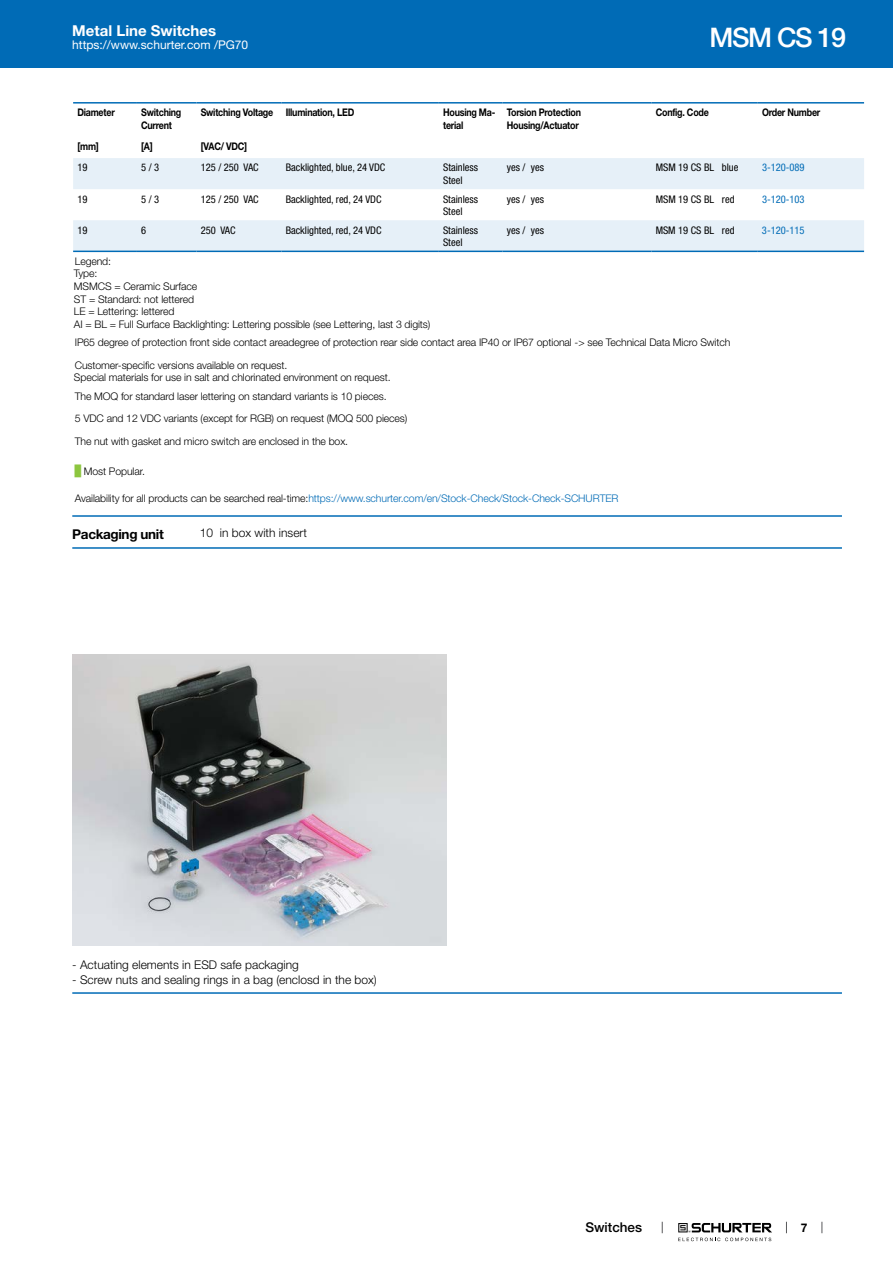
<style>
.page{position:relative;width:893px;height:1263px;background:#fff}
.page>*{position:absolute;margin:0;border:0;box-sizing:border-box;transform-origin:0 0}
.t1{font:500 27px "Helvetica Neue LT";letter-spacing:-.05em;color:#fff}
.t2{font:700 15px "Helvetica Neue LT";color:#fff}
.t3{font:700 13.5px "Helvetica Neue LT";letter-spacing:-.025em;color:#000}
.t4{font:500 13.5px "Helvetica Neue LT";color:#000}
.t5{font:300 12px "Helvetica Neue LT";color:#000}
.t6{font:12px "Helvetica Neue LT";color:#fff}
.t7{font:700 12px "Helvetica Neue LT";color:#000}
.t8{font:300 10.5px/12.6px "Helvetica Neue LT";letter-spacing:-.01em;color:#000}
.t9{font:condensed 10.5px/12.6px "Helvetica Neue LT";color:#000}
.t10{font:700 10.5px/12.6px "Helvetica Neue LT";letter-spacing:-.025em;color:#000;scale:.85 1}
.t11{font:300 10.5px "Helvetica Neue LT";letter-spacing:-.01em;color:#006bb6}
.t12{font:condensed 10.5px "Helvetica Neue LT";color:#006bb6}
.s1{font-family:"Arial Unicode MS";font-weight:400;color:#8dc63f}
.s2{color:#000}
</style>
<div class="page">
<svg style="left:678px;top:1223px;width:94px;height:18px"></svg>
<div style="left:0;top:0;width:893px;height:68px;background:#006bb6"></div>
<svg style="left:73px;top:158px;width:791px;height:93px;fill:#e6f0f8"></svg>
<hr style="left:73px;top:102px;width:64px;height:2px;background:#006bb6">
<hr style="left:137px;top:102px;width:59px;height:2px;background:#006bb6">
<hr style="left:196px;top:102px;width:85px;height:2px;background:#006bb6">
<hr style="left:281px;top:102px;width:158px;height:2px;background:#006bb6">
<hr style="left:439px;top:102px;width:64px;height:2px;background:#006bb6">
<hr style="left:503px;top:102px;width:148px;height:2px;background:#006bb6">
<hr style="left:651px;top:102px;width:107px;height:2px;background:#006bb6">
<hr style="left:758px;top:102px;width:106px;height:2px;background:#006bb6">
<hr style="left:73px;top:251px;width:64px;height:1px;background:#006bb6">
<hr style="left:137px;top:251px;width:59px;height:1px;background:#006bb6">
<hr style="left:196px;top:251px;width:85px;height:1px;background:#006bb6">
<hr style="left:281px;top:251px;width:158px;height:1px;background:#006bb6">
<hr style="left:439px;top:251px;width:64px;height:1px;background:#006bb6">
<hr style="left:503px;top:251px;width:148px;height:1px;background:#006bb6">
<hr style="left:651px;top:251px;width:107px;height:1px;background:#006bb6">
<hr style="left:758px;top:251px;width:106px;height:1px;background:#006bb6">
<hr style="left:72px;top:515px;width:770px;height:2px;background:#006bb6">
<hr style="left:72px;top:547px;width:770px;height:2px;background:#006bb6">
<img style="left:72px;top:655px;width:374px;height:291px">
<hr style="left:72px;top:992px;width:770px;height:2px;background:#006bb6">
<h2 class="t2" style="left:72px;top:21px;width:145px">Metal Line Switches</h2>
<p class="t6" style="left:72px;top:38px;width:178px">https://www.schurter.com /PG70</p>
<h1 class="t1" style="left:709px;top:21px;width:138px">MSM CS 19</h1>
<p class="t10" style="left:77px;top:106px;width:46px">Diameter</p>
<p class="t10" style="left:141px;top:106px;width:49px">Switching<br>Current</p>
<p class="t10" style="left:201px;top:106px;width:182px">Switching Voltage Illumination, LED</p>
<p class="t10" style="left:443px;top:106px;width:63px">Housing Ma&shy;terial</p>
<p class="t10" style="left:507px;top:106px;width:89px">Torsion Protection<br>Housing/Actuator</p>
<p class="t10" style="left:656px;top:106px;width:64px">Config. Code</p>
<p class="t10" style="left:762px;top:106px;width:70px">Order Number</p>
<p class="t10" style="left:77px;top:140px;width:27px">[mm]</p>
<p class="t10" style="left:141px;top:140px;width:15px">[A]</p>
<p class="t10" style="left:201px;top:140px;width:56px">[VAC/ VDC]</p>
<p class="t9" style="left:77px;top:161px;width:12px">19</p>
<p class="t9" style="left:141px;top:161px;width:20px">5 / 3</p>
<p class="t9" style="left:201px;top:161px;width:60px">125 / 250 VAC</p>
<p class="t9" style="left:286px;top:161px;width:101px">Backlighted, blue, 24 VDC</p>
<p class="t9" style="left:443px;top:161px;width:36px">Stainless<br>Steel</p>
<p class="t9" style="left:507px;top:161px;width:39px">yes /␣yes</p>
<p class="t9" style="left:656px;top:161px;width:84px">MSM 19 CS BL ␣blue</p>
<p class="t12" style="left:762px;top:162px;width:44px">3-120-089</p>
<p class="t9" style="left:77px;top:192px;width:12px">19</p>
<p class="t9" style="left:141px;top:192px;width:20px">5 / 3</p>
<p class="t9" style="left:201px;top:192px;width:60px">125 / 250 VAC</p>
<p class="t9" style="left:286px;top:192px;width:97px">Backlighted, red, 24 VDC</p>
<p class="t9" style="left:443px;top:192px;width:36px">Stainless<br>Steel</p>
<p class="t9" style="left:507px;top:192px;width:39px">yes /␣yes</p>
<p class="t9" style="left:656px;top:192px;width:80px">MSM 19 CS BL ␣red</p>
<p class="t12" style="left:762px;top:193px;width:44px">3-120-103</p>
<p class="t9" style="left:77px;top:224px;width:12px">19</p>
<p class="t9" style="left:141px;top:224px;width:7px">6</p>
<p class="t9" style="left:201px;top:224px;width:36px">250 VAC</p>
<p class="t9" style="left:286px;top:224px;width:97px">Backlighted, red, 24 VDC</p>
<p class="t9" style="left:443px;top:224px;width:36px">Stainless<br>Steel</p>
<p class="t9" style="left:507px;top:224px;width:39px">yes /␣yes</p>
<p class="t9" style="left:656px;top:224px;width:80px">MSM 19 CS BL ␣red</p>
<p class="t12" style="left:762px;top:224px;width:44px">3-120-115</p>
<p class="t8" style="left:74px;top:254px;width:358px">Legend:<br>Type:<br>MSMCS = Ceramic Surface<br>ST = Standard: not lettered<br>LE = Lettering: lettered<br>AI = BL = Full Surface Backlighting: Lettering possible (see Lettering, last 3 digits)</p>
<p class="t8" style="left:75px;top:331px;width:657px;line-height:22.6px">IP65 degree of protection front side contact areadegree of protection rear side contact area IP40 or IP67 optional -&gt; see Technical Data Micro Switch<br>Customer-specific versions available on request.</p>
<p class="t8" style="left:74px;top:368px;width:318px;line-height:18.5px">Special materials for use in salt and chlorinated environment on request.<br>The MOQ for standard laser lettering on standard variants is 10 pieces.</p>
<p class="t8" style="left:75px;top:407px;width:334px;line-height:22.6px">5 VDC and 12 VDC variants (except for RGB) on request (MOQ 500 pieces)<br>The nut with gasket and micro switch are enclosed in the box.</p>
<p class="t8" style="left:75px;top:465px;width:72px"><span class="s1">█</span> Most Popular.</p>
<p class="t11" style="left:75px;top:491px;width:545px"><span class="s2">Availability for all products can be searched real-time:</span>https://www.schurter.com/en/Stock-Check/Stock-Check-SCHURTER</p>
<p class="t3" style="left:72px;top:525px;width:93px">Packaging unit</p>
<p class="t5" style="left:200px;top:526px;width:109px">10 in box with insert</p>
<p class="t5" style="left:72px;top:957px;width:228px">- Actuating elements in ESD safe packaging</p>
<p class="t5" style="left:72px;top:972px;width:306px">- Screw nuts and sealing rings in a bag (enclosd in the box)</p>
<p class="t4" style="left:585px;top:1219px;width:58px">Switches</p>
<p class="t7" style="left:801px;top:1220px;width:8px">7</p>
</div>
